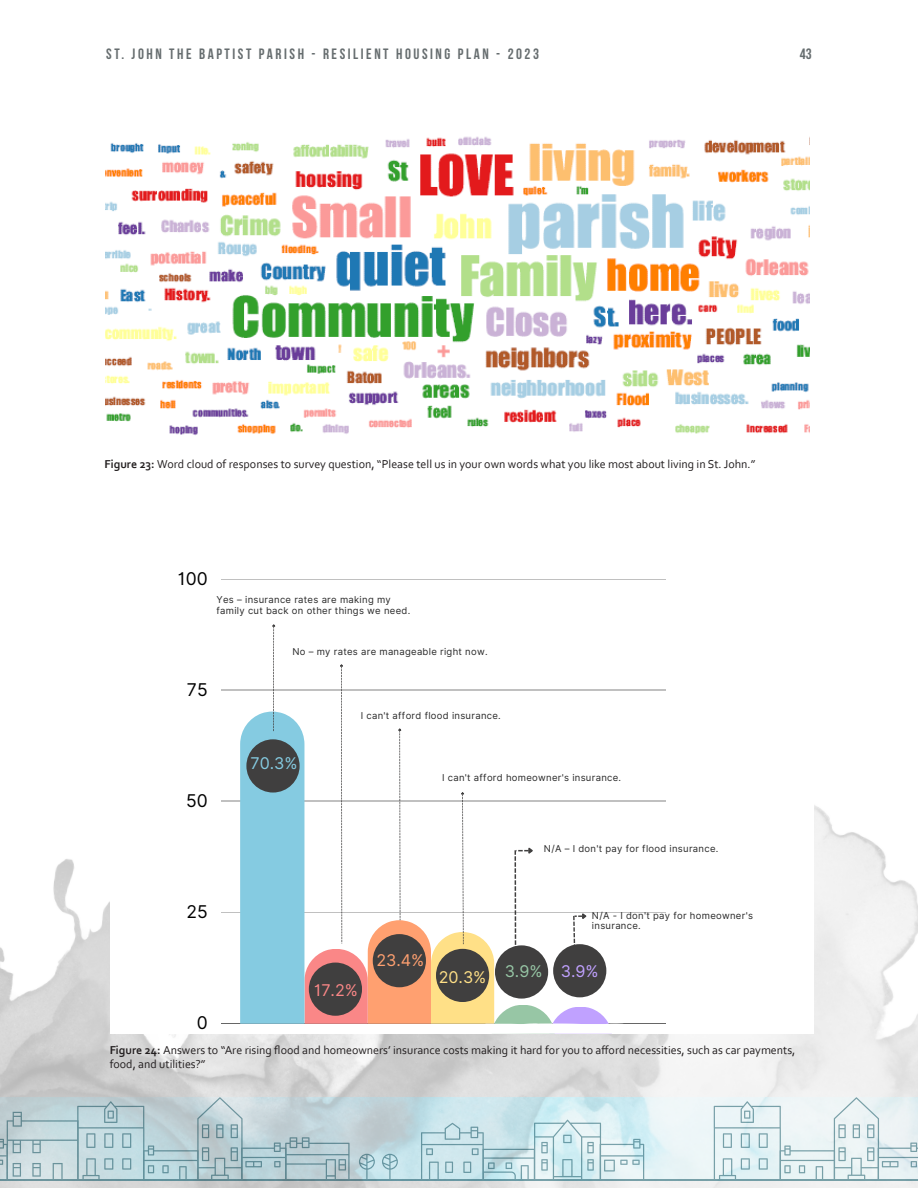
<style>
.page{position:relative;width:918px;height:1188px;background:#fff}
.page>*{position:absolute;margin:0;border:0;box-sizing:border-box;transform-origin:0 0}
.t1{font:17.55px "Inter";color:#000}
.t2{font:16.2px "Inter";color:#ffe087}
.t3{font:16.2px "Inter";color:#85cbe1}
.t4{font:16.2px "Inter";color:#fa8787}
.t5{font:16.2px "Inter";color:#ffa070}
.t6{font:700 15px "Bebas Neue";letter-spacing:.17em;color:#666d6f}
.t7{font:15px "Bebas Neue";color:#666d6f}
.t8{font:12px/14.4px "Corbel";color:#231f20}
.t9{font:9.45px/10.6px "Inter";letter-spacing:.03em;color:#292929}
.s1{font-weight:700}
</style>
<div class="page">
<img style="left:0;top:398px;width:918px;height:790px">
<hr style="left:0;top:1179px;width:410px;height:2px;background:#306d79">
<svg style="left:0;top:1097px;width:350px;height:83px;background:#b6ccd1"></svg>
<svg style="left:382px;top:1154px;width:16px;height:25px"></svg>
<svg style="left:359px;top:1154px;width:16px;height:25px"></svg>
<hr style="left:300px;top:1179px;width:618px;height:2px;background:#306d79">
<svg style="left:714px;top:1097px;width:204px;height:83px;background:#dae8ea"></svg>
<svg style="left:421px;top:1120px;width:223px;height:60px;background:#c4dfe4"></svg>
<div style="left:110px;top:514px;width:703px;height:520px;background:#fff"></div>
<hr style="left:221px;top:579px;width:445px;height:1px;background:#000">
<hr style="left:221px;top:690px;width:445px;height:1px;background:#000">
<hr style="left:221px;top:801px;width:445px;height:1px;background:#000">
<hr style="left:221px;top:912px;width:445px;height:1px;background:#000">
<hr style="left:221px;top:1023px;width:445px;height:1px;background:#000">
<svg style="left:240px;top:624px;width:388px;height:410px"></svg>
<img style="left:106px;top:136px;width:704px;height:312px">
<p class="t6" style="left:106px;top:45px;width:434px">ST. JOHN THE BAPTIST PARISH - RESILIENT HOUSING PLAN - 2023</p>
<p class="t7" style="left:800px;top:45px;width:13px">43</p>
<p class="t8" style="left:105px;top:457px;width:652px"><span class="s1">Figure 23:</span> Word cloud of responses to survey question, “Please tell us in your own words what you like most about living in St. John.”</p>
<p class="t1" style="left:178px;top:566px;width:31px">100</p>
<p class="t9" style="left:217px;top:594px;width:195px">Yes – insurance rates are making my family cut back on other things we need.</p>
<p class="t9" style="left:292px;top:647px;width:197px">No – my rates are manageable right now.</p>
<p class="t1" style="left:187px;top:677px;width:22px">75</p>
<p class="t9" style="left:361px;top:710px;width:142px">I can't afford flood insurance.</p>
<p class="t1" style="left:186px;top:788px;width:23px">50</p>
<p class="t3" style="left:250px;top:752px;width:49px">70.3%</p>
<p class="t9" style="left:442px;top:773px;width:181px">I can't afford homeowner's insurance.</p>
<p class="t9" style="left:544px;top:844px;width:176px">N/A – I don't pay for flood insurance.</p>
<p class="t1" style="left:186px;top:899px;width:23px">25</p>
<p class="t1" style="left:197px;top:1010px;width:12px">0</p>
<p class="t4" style="left:314px;top:979px;width:45px">17.2%</p>
<p class="t5" style="left:376px;top:948px;width:49px">23.4%</p>
<p class="t9" style="left:592px;top:910px;width:163px">N/A - I don't pay for homeowner's insurance.</p>
<p class="t2" style="left:439px;top:966px;width:161px">20.3% <sup>3.9%</sup> <sup>3.9%</sup></p>
<p class="t8" style="left:110px;top:1042px;width:687px"><span class="s1">Figure 24:</span> Answers to “Are rising flood and homeowners’ insurance costs making it hard for you to afford necessities, such as car payments, food, and utilities?”</p>
</div>
